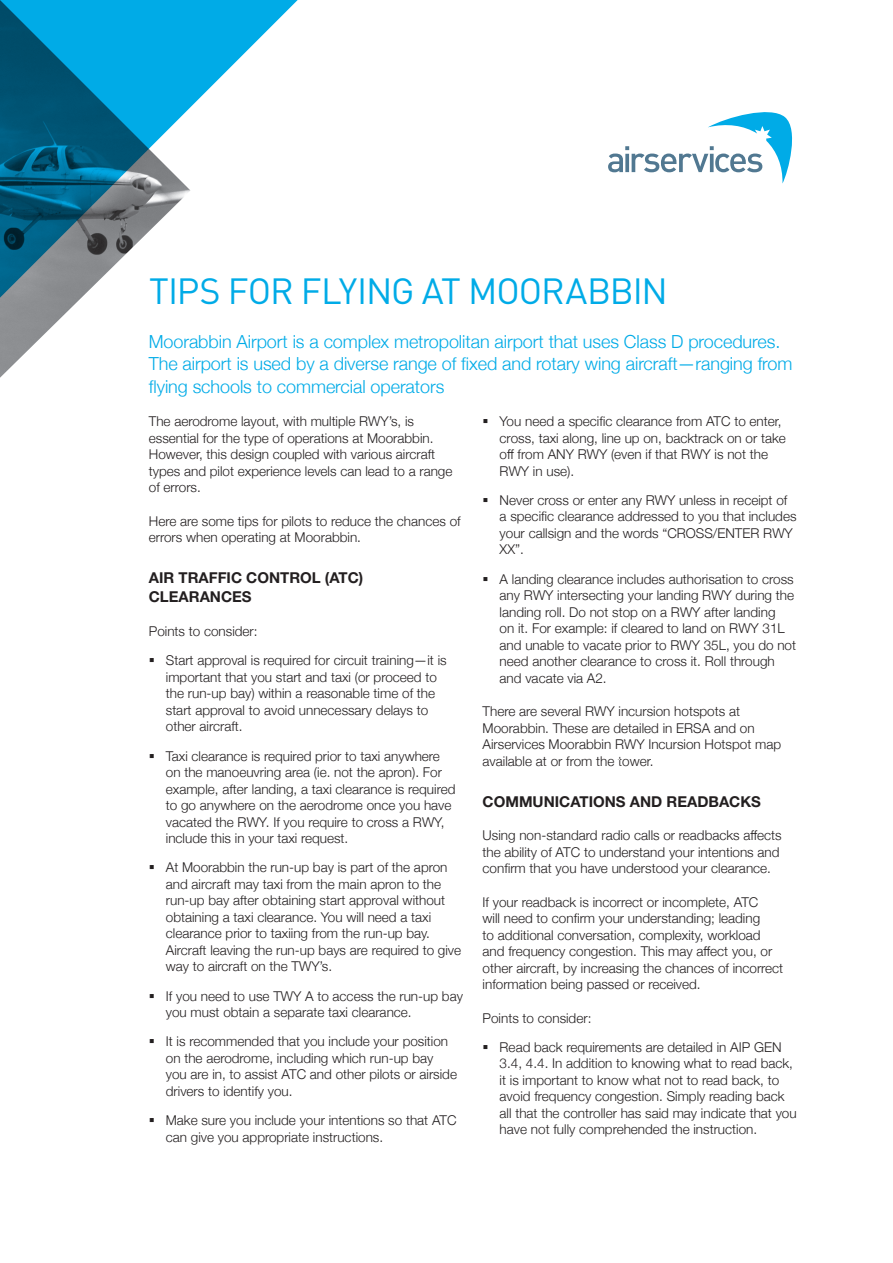
<style>
.page{position:relative;width:893px;height:1263px;background:#fff}
.page>*{position:absolute;margin:0;border:0;box-sizing:border-box;transform-origin:0 0}
.Fact_sheet_Title{font:36px "DINOT";letter-spacing:-.03em;color:#00abe7}
.Intro_para{font:300 18px/22.5px "Helvetica Neue";letter-spacing:-.005em;color:#00abe7}
.Para_Heading_1{font:700 15px/19.5px "Helvetica Neue LT Std";color:#231f20}
.Body_text{font:300 13.5px/16.5px "Helvetica Neue";color:#231f20}
</style>
<div class="page">
<img style="left:0;top:319px;width:60px;height:59px">
<svg style="left:0;top:0;width:298px;height:319px"></svg>
<svg style="left:608px;top:112px;width:185px;height:72px"></svg>
<h1 class="Fact_sheet_Title" style="left:149px;top:268px;width:520px">TIPS FOR FLYING AT MOORABBIN</h1>
<p class="Intro_para" style="left:149px;top:329px;width:645px">Moorabbin Airport is a complex metropolitan airport that uses Class D procedures.<br>The airport is used by a diverse range of fixed and rotary wing aircraft—ranging from flying schools to commercial operators</p>
<p class="Body_text" style="left:149px;top:412px;width:305px">The aerodrome layout, with multiple RWY’s, is essential for the type of operations at Moorabbin.<br>However, this design coupled with various aircraft types and pilot experience levels can lead to a range of errors.</p>
<p class="Body_text" style="left:149px;top:512px;width:313px">Here are some tips for pilots to reduce the chances of errors when operating at Moorabbin.</p>
<h2 class="Para_Heading_1" style="left:149px;top:567px;width:216px">AIR TRAFFIC CONTROL (ATC)<br>CLEARANCES</h2>
<p class="Body_text" style="left:149px;top:622px;width:110px">Points to consider:</p>
<p class="Body_text" style="left:166px;top:651px;width:282px">Start approval is required for circuit training—it is important that you start and taxi (or proceed to the run-up bay) within a reasonable time of the start approval to avoid unnecessary delays to other aircraft.</p>
<p class="Body_text" style="left:166px;top:746px;width:291px">Taxi clearance is required prior to taxi anywhere on the manoeuvring area (ie. not the apron). For example, after landing, a taxi clearance is required to go anywhere on the aerodrome once you have vacated the RWY. If you require to cross a RWY, include this in your taxi request.</p>
<p class="Body_text" style="left:166px;top:858px;width:297px">At Moorabbin the run-up bay is part of the apron and aircraft may taxi from the main apron to the run-up bay after obtaining start approval without obtaining a taxi clearance. You will need a taxi clearance prior to taxiing from the run-up bay.<br>Aircraft leaving the run-up bays are required to give way to aircraft on the TWY’s.</p>
<p class="Body_text" style="left:166px;top:986px;width:299px">If you need to use TWY A to access the run-up bay you must obtain a separate taxi clearance.</p>
<p class="Body_text" style="left:166px;top:1032px;width:293px">It is recommended that you include your position on the aerodrome, including which run-up bay you are in, to assist ATC and other pilots or airside drivers to identify you.</p>
<p class="Body_text" style="left:166px;top:1111px;width:292px">Make sure you include your intentions so that ATC can give you appropriate instructions.</p>
<p class="Body_text" style="left:500px;top:412px;width:288px">You need a specific clearance from ATC to enter, cross, taxi along, line up on, backtrack on or take off from ANY RWY (even if that RWY is not the RWY in use).</p>
<p class="Body_text" style="left:500px;top:491px;width:298px">Never cross or enter any RWY unless in receipt of a specific clearance addressed to you that includes your callsign and the words “CROSS/ENTER RWY XX”.</p>
<p class="Body_text" style="left:500px;top:570px;width:298px">A landing clearance includes authorisation to cross any RWY intersecting your landing RWY during the landing roll. Do not stop on a RWY after landing<br>on it. For example: if cleared to land on RWY 31L and unable to vacate prior to RWY 35L, you do not need another clearance to cross it. Roll through and vacate via A2.</p>
<p class="Body_text" style="left:483px;top:702px;width:300px">There are several RWY incursion hotspots at Moorabbin. These are detailed in ERSA and on Airservices Moorabbin RWY Incursion Hotspot map available at or from the tower.</p>
<h2 class="Para_Heading_1" style="left:483px;top:791px;width:280px">COMMUNICATIONS AND READBACKS</h2>
<p class="Body_text" style="left:483px;top:826px;width:301px">Using non-standard radio calls or readbacks affects the ability of ATC to understand your intentions and confirm that you have understood your clearance.</p>
<p class="Body_text" style="left:483px;top:892px;width:302px">If your readback is incorrect or incomplete, ATC<br>will need to confirm your understanding; leading<br>to additional conversation, complexity, workload and frequency congestion. This may affect you, or other aircraft, by increasing the chances of incorrect information being passed or received.</p>
<p class="Body_text" style="left:483px;top:1008px;width:110px">Points to consider:</p>
<p class="Body_text" style="left:500px;top:1038px;width:299px">Read back requirements are detailed in AIP GEN 3.4, 4.4. In addition to knowing what to read back, it is important to know what not to read back, to avoid frequency congestion. Simply reading back all that the controller has said may indicate that you have not fully comprehended the instruction.</p>
</div>
